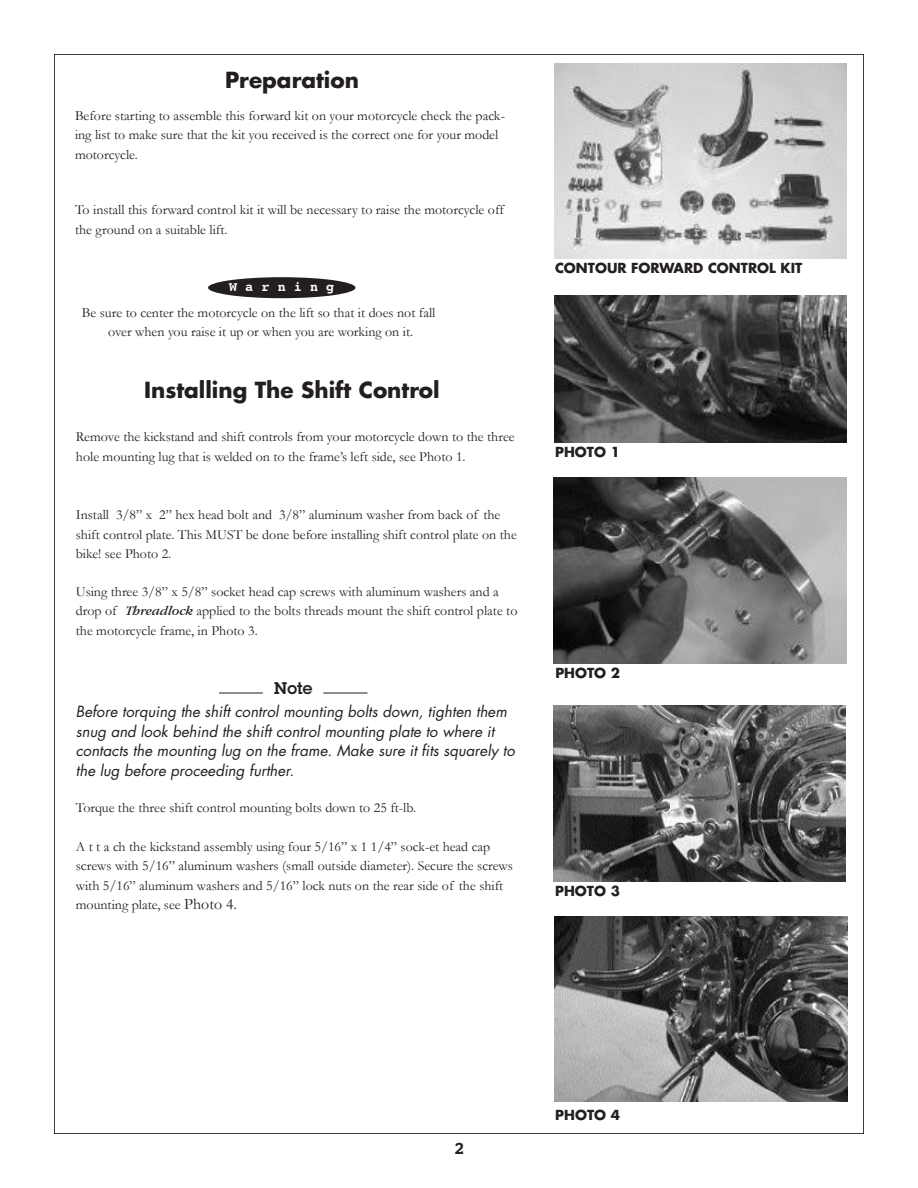
<style>
.page{position:relative;width:918px;height:1188px;background:#fff}
.page>*{position:absolute;margin:0;border:0;box-sizing:border-box;transform-origin:0 0}
.Paragraph_Style_27{font:700 21.6px "Futura";color:#231f20}
.Paragraph_Style_25{font:700 21.6px "Futura";color:#231f20}
.Paragraph_Style_2{font:700 18px "Courier";color:#231f20}
.Paragraph_Style_2-2{font:600 16.5px "Lubalin Graph";color:#231f20}
.Paragraph_Style_2-3{font:italic 15px/19.5px "Futura";color:#231f20}
.Paragraph_Style_2-4{font:13.95px/19.5px "Garamond";color:#231f20}
.Paragraph_Style_26{font:13.95px/19.5px "Garamond";color:#231f20}
.Paragraph_Style_28{font:13.95px/19.5px "Garamond";color:#231f20}
.Paragraph_Style_2-5{font:700 13.5px "Futura";color:#231f20}
.Paragraph_Style_2-6{font:700 13.5px "Courier";color:#fff}
.s1{font-family:"Garamond IT Cby BT";font-style:italic;font-size:13.35px}
.s2{font-size:15.9px}
</style>
<div class="page">
<img style="left:54px;top:54px;width:810px;height:1080px">
<img style="left:554px;top:296px;width:293px;height:147px">
<img style="left:554px;top:477px;width:292px;height:186px">
<img style="left:554px;top:705px;width:292px;height:177px">
<img style="left:555px;top:917px;width:292px;height:184px">
<img style="left:554px;top:64px;width:293px;height:195px">
<hr style="left:219px;top:693px;width:44px;height:1px;background:#231f20">
<hr style="left:323px;top:693px;width:45px;height:1px;background:#231f20">
<svg style="left:208px;top:277px;width:148px;height:21px"></svg>
<p class="Paragraph_Style_25" style="left:225px;top:65px;width:136px">Preparation</p>
<p class="Paragraph_Style_26" style="left:75px;top:106px;width:432px">Before starting to assemble this forward kit on your motorcycle check the pack&shy;ing list to make sure that the kit you received is the correct one for your model motorcycle.</p>
<p class="Paragraph_Style_2-4" style="left:75px;top:200px;width:431px">To install this forward control kit it will be necessary to raise the motorcycle off the ground on a suitable lift.</p>
<p class="Paragraph_Style_2-6" style="left:229px;top:276px;width:107px">W a r n i n g</p>
<p class="Paragraph_Style_2-4" style="left:82px;top:303px;width:355px">Be sure to center the motorcycle on the lift so that it does not fall</p>
<p class="Paragraph_Style_26" style="left:108px;top:322px;width:307px">over when you raise it up or when you are working on it.</p>
<p class="Paragraph_Style_27" style="left:144px;top:375px;width:297px">Installing The Shift Control</p>
<p class="Paragraph_Style_2-4" style="left:76px;top:427px;width:440px">Remove the kickstand and shift controls from your motorcycle down to the three hole mounting lug that is welded on to the frame’s left side, see Photo 1.</p>
<p class="Paragraph_Style_28" style="left:76px;top:505px;width:443px">Install 3/8” x 2” hex head bolt and 3/8” aluminum washer from back of the shift control plate. This MUST be done before installing shift control plate on the bike! see Photo 2.</p>
<p class="Paragraph_Style_2-4" style="left:76px;top:582px;width:443px">Using three 3/8” x 5/8” socket head cap screws with aluminum washers and a drop of <span class="s1">Threadlock</span> applied to the bolts threads mount the shift control plate to the motorcycle frame, in Photo 3.</p>
<p class="Paragraph_Style_2-2" style="left:274px;top:677px;width:39px">Note</p>
<p class="Paragraph_Style_2-3" style="left:76px;top:702px;width:441px">Before torquing the shift control mounting bolts down, tighten them snug and look behind the shift control mounting plate to where it contacts the mounting lug on the frame. Make sure it fits squarely to the lug before proceeding further.</p>
<p class="Paragraph_Style_2-4" style="left:76px;top:798px;width:342px">Torque the three shift control mounting bolts down to 25 ft-lb.</p>
<p class="Paragraph_Style_2-4" style="left:76px;top:837px;width:439px">A t t a ch the kickstand assembly using four 5/16” x 1 1/4” sock-et head cap screws with 5/16” aluminum washers (small outside diameter). Secure the screws with 5/16” aluminum washers and 5/16” lock nuts on the rear side of the shift mounting plate, see <span class="s2">Photo 4.</span></p>
<p class="Paragraph_Style_2-5" style="left:555px;top:259px;width:249px">CONTOUR FORWARD CONTROL KIT</p>
<p class="Paragraph_Style_2-5" style="left:555px;top:443px;width:66px">PHOTO 1</p>
<p class="Paragraph_Style_2-5" style="left:555px;top:664px;width:66px">PHOTO 2</p>
<p class="Paragraph_Style_2-5" style="left:555px;top:882px;width:66px">PHOTO 3</p>
<p class="Paragraph_Style_2" style="left:454px;top:1133px;width:12px">2</p>
<p class="Paragraph_Style_2-5" style="left:555px;top:1105px;width:66px">PHOTO 4</p>
</div>
